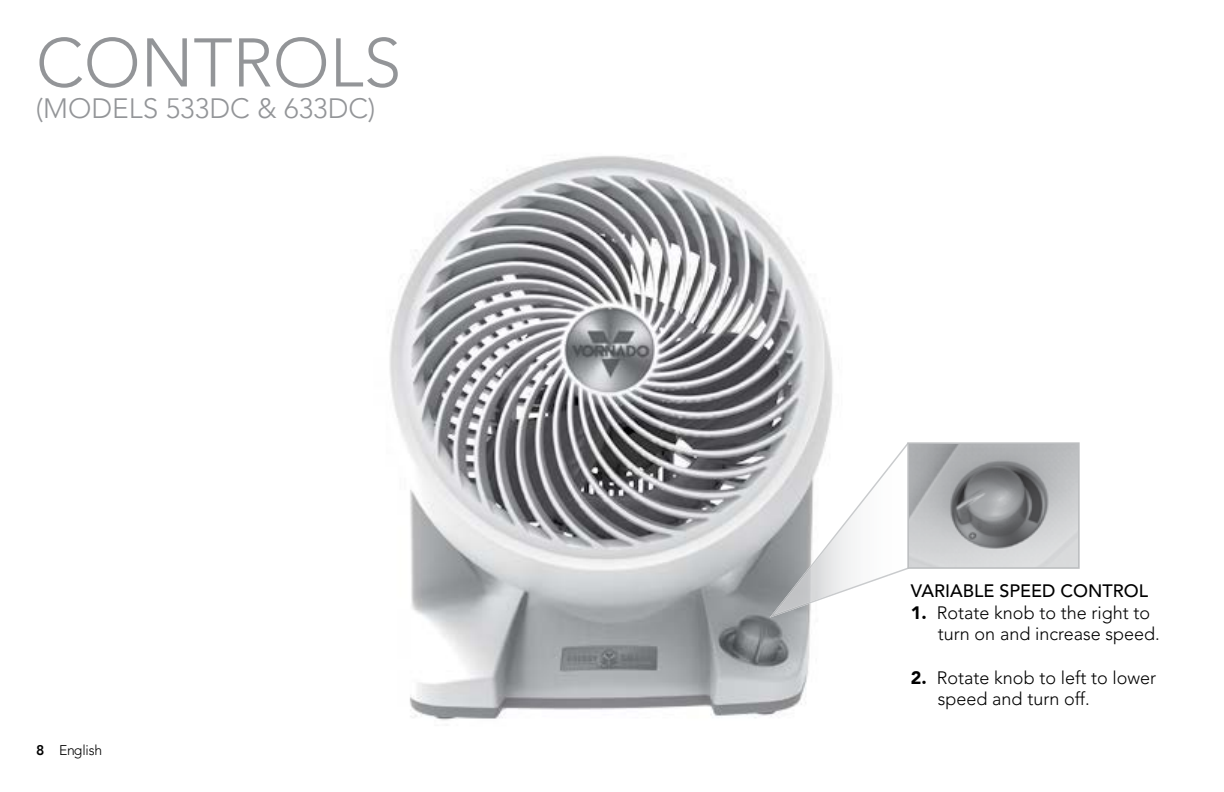
<style>
.page{position:relative;width:1224px;height:792px;background:#fff}
.page>*{position:absolute;margin:0;border:0;box-sizing:border-box;transform-origin:0 0}
.t1{font:300 68px "Avenir";color:#939598}
.t2{font:300 28px "Avenir";color:#939598}
.t3{font:300 18px/21.6px "Avenir";color:#000}
.t4{font:500 18px "Avenir";color:#000}
.t5{font:300 14px "Avenir";letter-spacing:-.02em;color:#000}
.s1{font-weight:800}
.s2{font-weight:900}
</style>
<div class="page">
<img style="left:389px;top:156px;width:444px;height:565px">
<img style="left:770px;top:467px;width:118px;height:151px">
<svg style="left:888px;top:442px;width:192px;height:134px"></svg>
<h1 class="t1" style="left:36px;top:23px;width:367px">CONTROLS</h1>
<h2 class="t2" style="left:36px;top:92px;width:341px">(MODELS 533DC &amp; 633DC)</h2>
<p class="t5" style="left:36px;top:742px;width:68px"><span class="s1">8</span> English</p>
<p class="t4" style="left:911px;top:581px;width:239px">VARIABLE SPEED CONTROL</p>
<p class="t3" style="left:938px;top:602px;width:223px;text-indent:-27px"><span class="s2">1.</span> Rotate knob to the right to turn on and increase speed.</p>
<p class="t3" style="left:938px;top:667px;width:220px;text-indent:-27px"><span class="s2">2.</span> Rotate knob to left to lower speed and turn off.</p>
</div>
